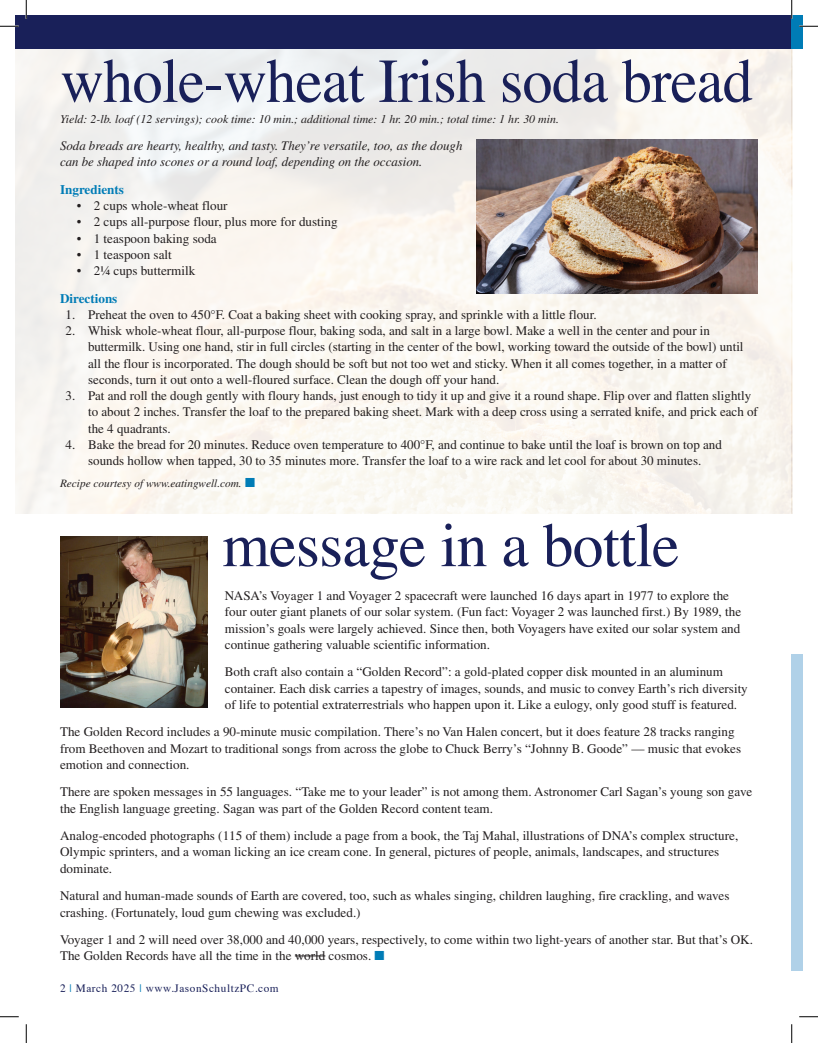
<style>
.page{position:relative;width:818px;height:1043px;background:#fff}
.page>*{position:absolute;margin:0;border:0;box-sizing:border-box;transform-origin:0 0}
.t1{font:62.5px "Times";letter-spacing:-.01em;color:#192059;scale:.96 1}
.t2{font:62.5px "Times";letter-spacing:-.01em;color:#192059}
.t3{font:13.12px/16.2px "Times LT Std";color:#231f20}
.t4{font:italic 13.12px/16.2px "Times LT Std";color:#231f20}
.t5{font:700 13.12px "Times LT Std";color:#007cb6}
.t6{font:italic 11.88px "Times LT Std";color:#231f20}
.t7{font:italic 11.25px "Times LT Std";color:#231f20}
.t8{font:11.25px "Times";letter-spacing:.05em;color:#192059}
.s1{color:#007cb6}
</style>
<div class="page">
<div style="left:15px;top:15px;width:776px;height:34px;background:#192059"></div>
<hr style="left:295px;top:955px;width:30px;height:1px;background:#231f20">
<img style="left:476px;top:139px;width:281px;height:155px">
<img style="left:60px;top:536px;width:148px;height:171px">
<div style="left:791px;top:15px;width:11px;height:34px;background:#007cb6"></div>
<div style="left:791px;top:654px;width:11px;height:317px;background:#b0d1e8"></div>
<svg style="left:0;top:25px;width:19px;height:2px"></svg>
<svg style="left:799px;top:25px;width:19px;height:2px"></svg>
<svg style="left:0;top:1016px;width:19px;height:1px"></svg>
<svg style="left:799px;top:1016px;width:19px;height:1px"></svg>
<svg style="left:25px;top:0;width:2px;height:19px"></svg>
<svg style="left:25px;top:1024px;width:2px;height:18px"></svg>
<svg style="left:790px;top:0;width:2px;height:19px"></svg>
<svg style="left:791px;top:1024px;width:1px;height:18px"></svg>
<h1 class="t1" style="left:60px;top:22px;width:722px">whole-wheat Irish soda bread</h1>
<p class="t6" style="left:60px;top:112px;width:500px">Yield: 2-lb. loaf (12 servings); cook time: 10 min.; additional time: 1 hr. 20 min.; total time: 1 hr. 30 min.</p>
<p class="t4" style="left:60px;top:137px;width:404px">Soda breads are hearty, healthy, and tasty. They’re versatile, too, as the dough can be shaped into scones or a round loaf, depending on the occasion.</p>
<p class="t5" style="left:60px;top:181px;width:65px">Ingredients</p>
<p class="t3" style="left:77px;top:197px;width:152px">• 2 cups whole-wheat flour</p>
<p class="t3" style="left:77px;top:214px;width:262px">• 2 cups all-purpose flour, plus more for dusting</p>
<p class="t3" style="left:77px;top:230px;width:141px">• 1 teaspoon baking soda</p>
<p class="t3" style="left:77px;top:246px;width:96px">• 1 teaspoon salt</p>
<p class="t3" style="left:77px;top:262px;width:120px">• 2¼ cups buttermilk</p>
<p class="t5" style="left:60px;top:290px;width:59px">Directions</p>
<p class="t3" style="left:66px;top:306px;width:532px">1. Preheat the oven to 450°F. Coat a baking sheet with cooking spray, and sprinkle with a little flour.</p>
<p class="t3" style="left:88px;top:322px;width:656px;text-indent:-23px">2. Whisk whole-wheat flour, all-purpose flour, baking soda, and salt in a large bowl. Make a well in the center and pour in buttermilk. Using one hand, stir in full circles (starting in the center of the bowl, working toward the outside of the bowl) until all the flour is incorporated. The dough should be soft but not too wet and sticky. When it all comes together, in a matter of seconds, turn it out onto a well-floured surface. Clean the dough off your hand.</p>
<p class="t3" style="left:88px;top:387px;width:671px;text-indent:-23px">3. Pat and roll the dough gently with floury hands, just enough to tidy it up and give it a round shape. Flip over and flatten slightly to about 2 inches. Transfer the loaf to the prepared baking sheet. Mark with a deep cross using a serrated knife, and prick each of the 4 quadrants.</p>
<p class="t3" style="left:66px;top:436px;width:657px;text-align:center">4. Bake the bread for 20 minutes. Reduce oven temperature to 400°F, and continue to bake until the loaf is brown on top and sounds hollow when tapped, 30 to 35 minutes more. Transfer the loaf to a wire rack and let cool for about 30 minutes.</p>
<p class="t7" style="left:60px;top:477px;width:196px">Recipe courtesy of www.eatingwell.com. <span class="s1">■</span></p>
<h1 class="t2" style="left:222px;top:486px;width:458px">message in a bottle</h1>
<p class="t3" style="left:225px;top:587px;width:518px">NASA’s Voyager 1 and Voyager 2 spacecraft were launched 16 days apart in 1977 to explore the four outer giant planets of our solar system. (Fun fact: Voyager 2 was launched first.) By 1989, the mission’s goals were largely achieved. Since then, both Voyagers have exited our solar system and continue gathering valuable scientific information.</p>
<p class="t3" style="left:225px;top:664px;width:524px">Both craft also contain a “Golden Record”: a gold-plated copper disk mounted in an aluminum container. Each disk carries a tapestry of images, sounds, and music to convey Earth’s rich diversity of life to potential extraterrestrials who happen upon it. Like a eulogy, only good stuff is featured.</p>
<p class="t3" style="left:60px;top:724px;width:682px">The Golden Record includes a 90-minute music compilation. There’s no Van Halen concert, but it does feature 28 tracks ranging from Beethoven and Mozart to traditional songs from across the globe to Chuck Berry’s “Johnny B. Goode” — music that evokes emotion and connection.</p>
<p class="t3" style="left:60px;top:783px;width:693px">There are spoken messages in 55 languages. “Take me to your leader” is not among them. Astronomer Carl Sagan’s young son gave the English language greeting. Sagan was part of the Golden Record content team.</p>
<p class="t3" style="left:60px;top:827px;width:679px">Analog-encoded photographs (115 of them) include a page from a book, the Taj Mahal, illustrations of DNA’s complex structure,<br>Olympic sprinters, and a woman licking an ice cream cone. In general, pictures of people, animals, landscapes, and structures dominate.</p>
<p class="t3" style="left:60px;top:887px;width:671px">Natural and human-made sounds of Earth are covered, too, such as whales singing, children laughing, fire crackling, and waves crashing. (Fortunately, loud gum chewing was excluded.)</p>
<p class="t3" style="left:60px;top:931px;width:694px">Voyager 1 and 2 will need over 38,000 and 40,000 years, respectively, to come within two light-years of another star. But that’s OK.<br>The Golden Records have all the time in the world cosmos. <span class="s1">■</span></p>
<p class="t8" style="left:60px;top:977px;width:220px">2 <span class="s1">|</span> March 2025 <span class="s1">|</span> www.JasonSchultzPC.com</p>
</div>
